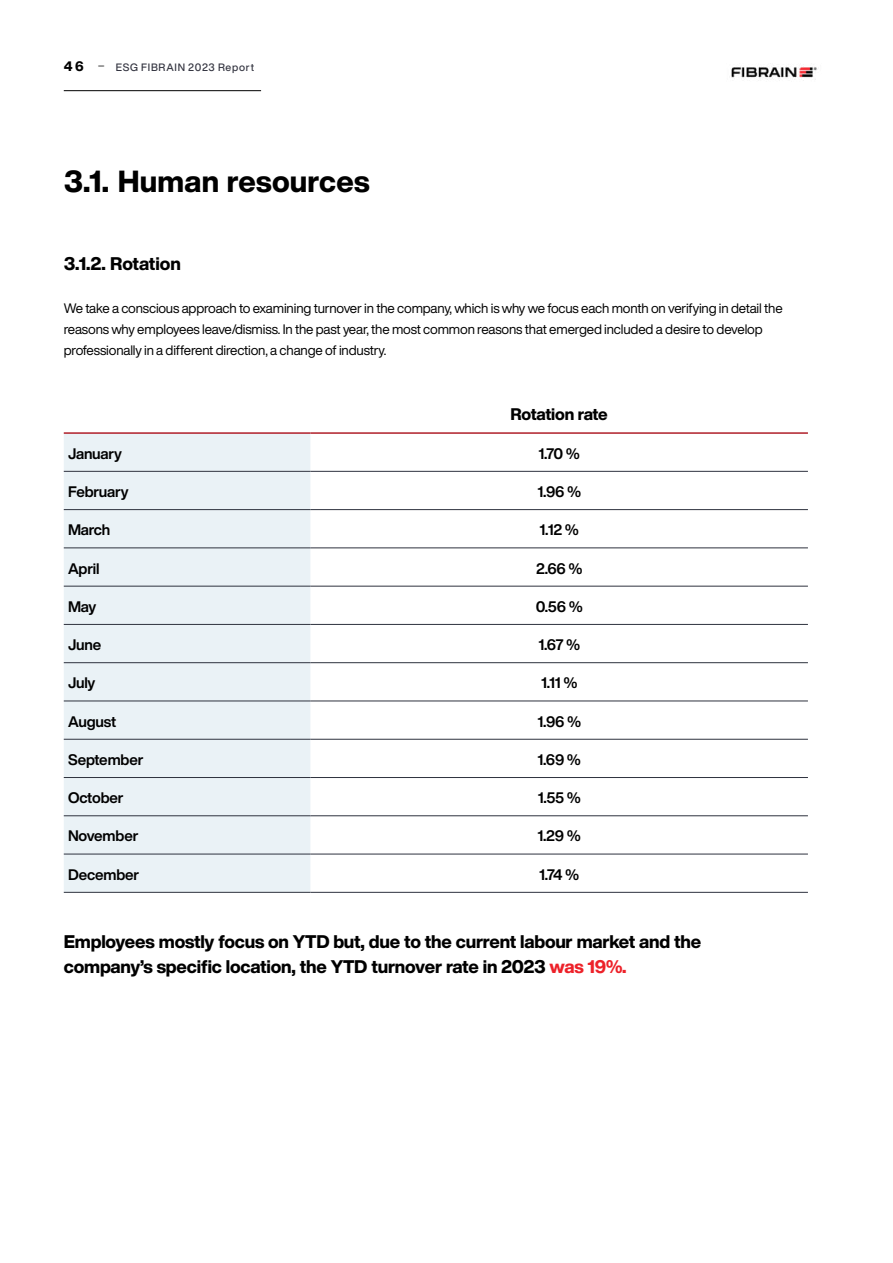
<style>
.page{position:relative;width:893px;height:1263px;background:#fff}
.page>*{position:absolute;margin:0;border:0;box-sizing:border-box;transform-origin:0 0}
.t1{font:800 30px "Helvetica Now Display";letter-spacing:.01em;color:#000}
.t2{font:800 18px/25.5px "Helvetica Now Display";letter-spacing:-.01em;color:#000}
.t3{font:800 16.5px "Helvetica Now Display";letter-spacing:-.015em;color:#000}
.t4{font:700 15px "Helvetica Now Display";letter-spacing:-.01em;color:#000}
.t5{font:13.5px/21px "Helvetica Now Display";letter-spacing:-.01em;color:#000}
.t6{font:500 10.5px "Helvetica Now Display";letter-spacing:.07em;color:#333440}
.s1{font-weight:800;font-size:13.5px;color:#000}
.s2{font-weight:300;font-size:13.5px;color:#000}
.s3{color:#ed2129}
</style>
<div class="page">
<hr style="left:64px;top:90px;width:197px;height:1px;background:#000">
<img style="left:731px;top:66px;width:86px;height:15px">
<div style="left:64px;top:434px;width:246px;height:458px;background:#eaf2f6"></div>
<hr style="left:64px;top:471px;width:246px;height:1px;background:#2e323e">
<hr style="left:310px;top:471px;width:498px;height:1px;background:#2e323e">
<hr style="left:64px;top:509px;width:246px;height:1px;background:#2e323e">
<hr style="left:310px;top:509px;width:498px;height:1px;background:#2e323e">
<hr style="left:64px;top:548px;width:246px;height:1px;background:#2e323e">
<hr style="left:310px;top:548px;width:498px;height:1px;background:#2e323e">
<hr style="left:64px;top:586px;width:246px;height:1px;background:#2e323e">
<hr style="left:310px;top:586px;width:498px;height:1px;background:#2e323e">
<hr style="left:64px;top:624px;width:246px;height:1px;background:#2e323e">
<hr style="left:310px;top:624px;width:498px;height:1px;background:#2e323e">
<hr style="left:64px;top:662px;width:246px;height:1px;background:#2e323e">
<hr style="left:310px;top:662px;width:498px;height:1px;background:#2e323e">
<hr style="left:64px;top:701px;width:246px;height:1px;background:#2e323e">
<hr style="left:310px;top:701px;width:498px;height:1px;background:#2e323e">
<hr style="left:64px;top:739px;width:246px;height:1px;background:#2e323e">
<hr style="left:310px;top:739px;width:498px;height:1px;background:#2e323e">
<hr style="left:64px;top:777px;width:246px;height:1px;background:#2e323e">
<hr style="left:310px;top:777px;width:498px;height:1px;background:#2e323e">
<hr style="left:64px;top:815px;width:246px;height:1px;background:#2e323e">
<hr style="left:310px;top:815px;width:498px;height:1px;background:#2e323e">
<hr style="left:64px;top:854px;width:246px;height:1px;background:#2e323e">
<hr style="left:310px;top:854px;width:498px;height:1px;background:#2e323e">
<hr style="left:64px;top:892px;width:246px;height:1px;background:#2e323e">
<hr style="left:310px;top:892px;width:498px;height:1px;background:#2e323e">
<hr style="left:64px;top:432px;width:246px;height:2px;background:#b01f29">
<hr style="left:310px;top:432px;width:498px;height:2px;background:#b01f29">
<p class="t6" style="left:64px;top:60px;width:192px"><span class="s1">46</span> <span class="s2">–</span> ESG FIBRAIN 2023 Report</p>
<h1 class="t1" style="left:64px;top:161px;width:308px">3.1. Human resources</h1>
<h2 class="t2" style="left:64px;top:251px;width:119px">3.1.2. Rotation</h2>
<p class="t5" style="left:64px;top:297px;width:720px">We take a conscious approach to examining turnover in the company, which is why we focus each month on verifying in detail the reasons why employees leave/dismiss. In the past year, the most common reasons that emerged included a desire to develop professionally in a different direction, a change of industry.</p>
<p class="t3" style="left:510px;top:402px;width:99px">Rotation rate</p>
<p class="t4" style="left:68px;top:443px;width:55px">January</p>
<p class="t4" style="left:539px;top:443px;width:43px">1.70 %</p>
<p class="t4" style="left:68px;top:481px;width:62px">February</p>
<p class="t4" style="left:537px;top:481px;width:45px">1.96 %</p>
<p class="t4" style="left:68px;top:520px;width:44px">March</p>
<p class="t4" style="left:540px;top:520px;width:41px">1.12 %</p>
<p class="t4" style="left:68px;top:558px;width:33px">April</p>
<p class="t4" style="left:536px;top:558px;width:48px">2.66 %</p>
<p class="t4" style="left:68px;top:596px;width:30px">May</p>
<p class="t4" style="left:536px;top:596px;width:48px">0.56 %</p>
<p class="t4" style="left:68px;top:634px;width:35px">June</p>
<p class="t4" style="left:538px;top:634px;width:43px">1.67 %</p>
<p class="t4" style="left:68px;top:673px;width:29px">July</p>
<p class="t4" style="left:541px;top:673px;width:38px">1.11 %</p>
<p class="t4" style="left:68px;top:711px;width:50px">August</p>
<p class="t4" style="left:537px;top:711px;width:45px">1.96 %</p>
<p class="t4" style="left:68px;top:749px;width:77px">September</p>
<p class="t4" style="left:537px;top:749px;width:45px">1.69 %</p>
<p class="t4" style="left:68px;top:787px;width:57px">October</p>
<p class="t4" style="left:538px;top:787px;width:44px">1.55 %</p>
<p class="t4" style="left:68px;top:826px;width:72px">November</p>
<p class="t4" style="left:538px;top:826px;width:45px">1.29 %</p>
<p class="t4" style="left:68px;top:864px;width:73px">December</p>
<p class="t4" style="left:539px;top:864px;width:41px">1.74 %</p>
<h2 class="t2" style="left:64px;top:928px;width:639px">Employees mostly focus on YTD but, due to the current labour market and the company’s specific location, the YTD turnover rate in 2023 <span class="s3">was 19%.</span></h2>
</div>
